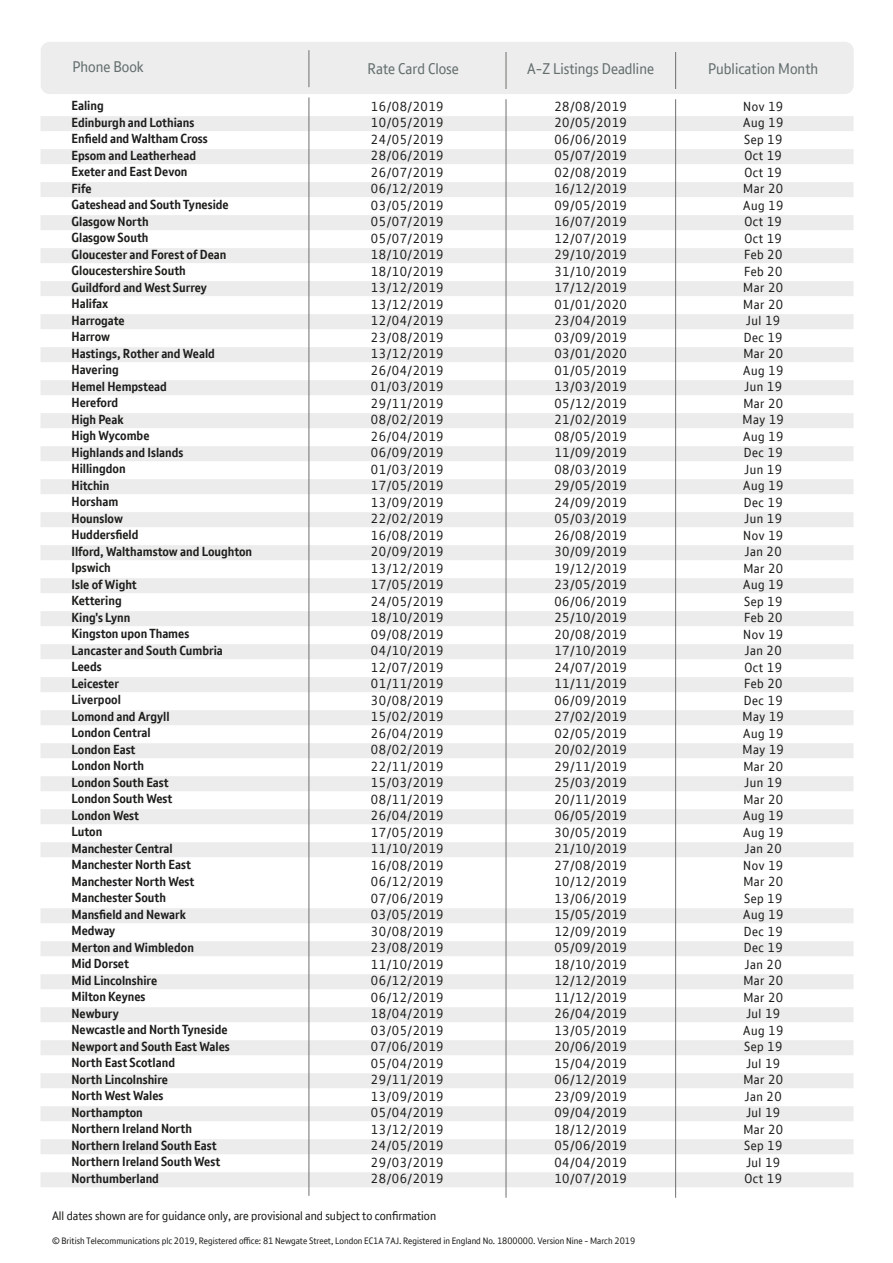
<style>
.page{position:relative;width:893px;height:1263px;background:#fff}
.page>*{position:absolute;margin:0;border:0;box-sizing:border-box;transform-origin:0 0}
.t1{font:15px "BT Font";color:#646f6e}
.t2{font:12.75px/16.5px "BT Font";letter-spacing:.04em;color:#1d1d1b;text-align:justify}
.t3{font:700 12.75px/16.5px "BT Font";color:#1d1d1b}
.t4{font:12px "BT Font";color:#1d1d1b}
.t5{font:9px "BT Font";color:#1d1d1b}
</style>
<div class="page">
<div style="left:40px;top:182px;width:814px;height:15px;background:#ececec"></div>
<div style="left:40px;top:215px;width:814px;height:15px;background:#ececec"></div>
<div style="left:40px;top:248px;width:814px;height:15px;background:#ececec"></div>
<div style="left:40px;top:281px;width:814px;height:15px;background:#ececec"></div>
<div style="left:40px;top:314px;width:814px;height:15px;background:#ececec"></div>
<div style="left:40px;top:347px;width:814px;height:15px;background:#ececec"></div>
<div style="left:40px;top:380px;width:814px;height:15px;background:#ececec"></div>
<div style="left:40px;top:413px;width:814px;height:15px;background:#ececec"></div>
<div style="left:40px;top:446px;width:814px;height:15px;background:#ececec"></div>
<div style="left:40px;top:479px;width:814px;height:15px;background:#ececec"></div>
<div style="left:40px;top:512px;width:814px;height:15px;background:#ececec"></div>
<div style="left:40px;top:545px;width:814px;height:15px;background:#ececec"></div>
<div style="left:40px;top:578px;width:814px;height:15px;background:#ececec"></div>
<div style="left:40px;top:611px;width:814px;height:15px;background:#ececec"></div>
<div style="left:40px;top:644px;width:814px;height:15px;background:#ececec"></div>
<div style="left:40px;top:677px;width:814px;height:15px;background:#ececec"></div>
<div style="left:40px;top:710px;width:814px;height:15px;background:#ececec"></div>
<div style="left:40px;top:743px;width:814px;height:15px;background:#ececec"></div>
<div style="left:40px;top:776px;width:814px;height:15px;background:#ececec"></div>
<div style="left:40px;top:809px;width:814px;height:15px;background:#ececec"></div>
<div style="left:40px;top:842px;width:814px;height:15px;background:#ececec"></div>
<div style="left:40px;top:908px;width:814px;height:15px;background:#ececec"></div>
<div style="left:40px;top:941px;width:814px;height:15px;background:#ececec"></div>
<div style="left:40px;top:974px;width:814px;height:15px;background:#ececec"></div>
<div style="left:40px;top:1007px;width:814px;height:15px;background:#ececec"></div>
<div style="left:40px;top:1040px;width:814px;height:15px;background:#ececec"></div>
<div style="left:40px;top:116px;width:814px;height:15px;background:#ececec"></div>
<div style="left:40px;top:149px;width:814px;height:15px;background:#ececec"></div>
<div style="left:41px;top:42px;width:813px;height:52px;background:#ededed;border-radius:9px"></div>
<hr style="left:308px;top:50px;width:1px;height:37px;background:#6f6f6e">
<div style="left:40px;top:1073px;width:814px;height:15px;background:#ececec"></div>
<div style="left:40px;top:1106px;width:814px;height:15px;background:#ececec"></div>
<div style="left:40px;top:1139px;width:814px;height:15px;background:#ececec"></div>
<div style="left:40px;top:1172px;width:814px;height:15px;background:#ececec"></div>
<hr style="left:308px;top:97px;width:1px;height:1099px;background:#6f6f6e">
<hr style="left:506px;top:52px;width:1px;height:37px;background:#6f6f6e">
<hr style="left:506px;top:99px;width:1px;height:1099px;background:#6f6f6e">
<hr style="left:675px;top:52px;width:1px;height:37px;background:#6f6f6e">
<hr style="left:675px;top:99px;width:1px;height:1099px;background:#6f6f6e">
<p class="t1" style="left:73px;top:56px;width:73px">Phone Book</p>
<p class="t3" style="left:72px;top:97px;width:182px">Ealing<br>Edinburgh and Lothians<br>Enfield and Waltham Cross<br>Epsom and Leatherhead<br>Exeter and East Devon<br>Fife<br>Gateshead and South Tyneside<br>Glasgow North<br>Glasgow South<br>Gloucester and Forest of Dean<br>Gloucestershire South<br>Guildford and West Surrey<br>Halifax<br>Harrogate<br>Harrow<br>Hastings, Rother and Weald<br>Havering<br>Hemel Hempstead<br>Hereford<br>High Peak<br>High Wycombe<br>Highlands and Islands<br>Hillingdon<br>Hitchin<br>Horsham<br>Hounslow<br>Huddersfield<br>Ilford, Walthamstow and Loughton<br>Ipswich<br>Isle of Wight<br>Kettering<br>King's Lynn<br>Kingston upon Thames<br>Lancaster and South Cumbria<br>Leeds<br>Leicester<br>Liverpool<br>Lomond and Argyll<br>London Central<br>London East<br>London North<br>London South East<br>London South West<br>London West<br>Luton<br>Manchester Central<br>Manchester North East<br>Manchester North West<br>Manchester South<br>Mansfield and Newark<br>Medway<br>Merton and Wimbledon<br>Mid Dorset<br>Mid Lincolnshire<br>Milton Keynes<br>Newbury<br>Newcastle and North Tyneside<br>Newport and South East Wales<br>North East Scotland<br>North Lincolnshire<br>North West Wales<br>Northampton<br>Northern Ireland North<br>Northern Ireland South East<br>Northern Ireland South West<br>Northumberland</p>
<p class="t4" style="left:52px;top:1207px;width:386px">All dates shown are for guidance only, are provisional and subject to confirmation</p>
<p class="t5" style="left:52px;top:1234px;width:585px">© British Telecommunications plc 2019, Registered office: 81 Newgate Street, London EC1A 7AJ. Registered in England No. 1800000. Version Nine - March 2019</p>
<p class="t1" style="left:368px;top:59px;width:93px">Rate Card Close</p>
<p class="t1" style="left:527px;top:59px;width:128px">A-Z Listings Deadline</p>
<p class="t2" style="left:371px;top:98px;width:74px">16/08/2019<br>10/05/2019<br>24/05/2019<br>28/06/2019<br>26/07/2019<br>06/12/2019<br>03/05/2019<br>05/07/2019<br>05/07/2019<br>18/10/2019<br>18/10/2019<br>13/12/2019<br>13/12/2019<br>12/04/2019<br>23/08/2019<br>13/12/2019<br>26/04/2019<br>01/03/2019<br>29/11/2019<br>08/02/2019<br>26/04/2019<br>06/09/2019<br>01/03/2019<br>17/05/2019<br>13/09/2019<br>22/02/2019<br>16/08/2019<br>20/09/2019<br>13/12/2019<br>17/05/2019<br>24/05/2019<br>18/10/2019<br>09/08/2019<br>04/10/2019<br>12/07/2019<br>01/11/2019<br>30/08/2019<br>15/02/2019<br>26/04/2019<br>08/02/2019<br>22/11/2019<br>15/03/2019<br>08/11/2019<br>26/04/2019<br>17/05/2019<br>11/10/2019<br>16/08/2019<br>06/12/2019<br>07/06/2019<br>03/05/2019<br>30/08/2019<br>23/08/2019<br>11/10/2019<br>06/12/2019<br>06/12/2019<br>18/04/2019<br>03/05/2019<br>07/06/2019<br>05/04/2019<br>29/11/2019<br>13/09/2019<br>05/04/2019<br>13/12/2019<br>24/05/2019<br>29/03/2019<br>28/06/2019</p>
<p class="t2" style="left:554px;top:98px;width:74px">28/08/2019<br>20/05/2019<br>06/06/2019<br>05/07/2019<br>02/08/2019<br>16/12/2019<br>09/05/2019<br>16/07/2019<br>12/07/2019<br>29/10/2019<br>31/10/2019<br>17/12/2019<br>01/01/2020<br>23/04/2019<br>03/09/2019<br>03/01/2020<br>01/05/2019<br>13/03/2019<br>05/12/2019<br>21/02/2019<br>08/05/2019<br>11/09/2019<br>08/03/2019<br>29/05/2019<br>24/09/2019<br>05/03/2019<br>26/08/2019<br>30/09/2019<br>19/12/2019<br>23/05/2019<br>06/06/2019<br>25/10/2019<br>20/08/2019<br>17/10/2019<br>24/07/2019<br>11/11/2019<br>06/09/2019<br>27/02/2019<br>02/05/2019<br>20/02/2019<br>29/11/2019<br>25/03/2019<br>20/11/2019<br>06/05/2019<br>30/05/2019<br>21/10/2019<br>27/08/2019<br>10/12/2019<br>13/06/2019<br>15/05/2019<br>12/09/2019<br>05/09/2019<br>18/10/2019<br>12/12/2019<br>11/12/2019<br>26/04/2019<br>13/05/2019<br>20/06/2019<br>15/04/2019<br>06/12/2019<br>23/09/2019<br>09/04/2019<br>18/12/2019<br>05/06/2019<br>04/04/2019<br>10/07/2019</p>
<p class="t1" style="left:708px;top:59px;width:112px">Publication Month</p>
<p class="t2" style="left:743px;top:98px;width:43px;text-align:left">Nov 19<br>Aug 19<br>Sep 19<br>Oct 19<br>Oct 19<br>Mar 20<br>Aug 19<br>Oct 19<br>Oct 19<br>Feb 20<br>Feb 20<br>Mar 20<br>Mar 20<br>Jul 19<br>Dec 19<br>Mar 20<br>Aug 19<br>Jun 19<br>Mar 20<br>May 19<br>Aug 19<br>Dec 19<br>Jun 19<br>Aug 19<br>Dec 19<br>Jun 19<br>Nov 19<br>Jan 20<br>Mar 20<br>Aug 19<br>Sep 19<br>Feb 20<br>Nov 19<br>Jan 20<br>Oct 19<br>Feb 20<br>Dec 19<br>May 19<br>Aug 19<br>May 19<br>Mar 20<br>Jun 19<br>Mar 20<br>Aug 19<br>Aug 19<br>Jan 20<br>Nov 19<br>Mar 20<br>Sep 19<br>Aug 19<br>Dec 19<br>Dec 19<br>Jan 20<br>Mar 20<br>Mar 20<br>Jul 19<br>Aug 19<br>Sep 19<br>Jul 19<br>Mar 20<br>Jan 20<br>Jul 19<br>Mar 20<br>Sep 19<br>Jul 19<br>Oct 19</p>
</div>
